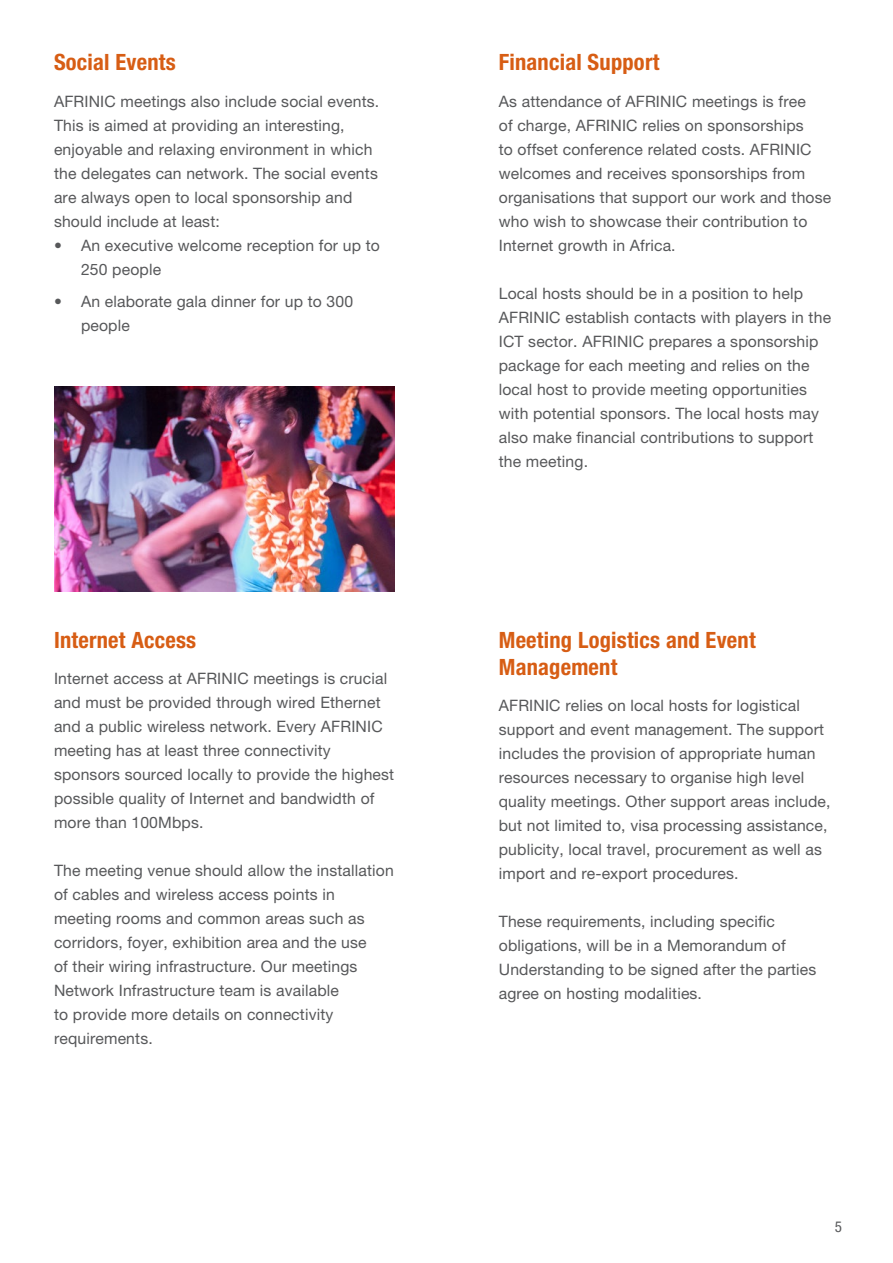
<style>
.page{position:relative;width:893px;height:1263px;background:#fff}
.page>*{position:absolute;margin:0;border:0;box-sizing:border-box;transform-origin:0 0}
.t1{font:700 condensed 22.5px/27px "Helvetica Neue LT Pro";letter-spacing:.01em;color:#d75d14}
.t2{font:15.75px/24px "Helvetica Neue LT Pro";letter-spacing:.01em;color:#57585a}
.t3{font:condensed 15px "Helvetica Neue LT Pro";color:#57585a}
</style>
<div class="page">
<img style="left:54px;top:387px;width:340px;height:204px">
<h1 class="t1" style="left:54px;top:48px;width:123px">Social Events</h1>
<p class="t2" style="left:54px;top:89px;width:327px">AFRINIC meetings also include social events.<br>This is aimed at providing an interesting, enjoyable and relaxing environment in which the delegates can network. The social events are always open to local sponsorship and should include at least:</p>
<p class="t2" style="left:81px;top:233px;width:300px;text-indent:-27px">• An executive welcome reception for up to<br>250 people</p>
<p class="t2" style="left:81px;top:290px;width:274px;text-indent:-27px">• An elaborate gala dinner for up to 300 people</p>
<h1 class="t1" style="left:54px;top:626px;width:144px">Internet Access</h1>
<p class="t2" style="left:54px;top:666px;width:342px">Internet access at AFRINIC meetings is crucial and must be provided through wired Ethernet and a public wireless network. Every AFRINIC meeting has at least three connectivity sponsors sourced locally to provide the highest possible quality of Internet and bandwidth of more than 100Mbps.</p>
<p class="t2" style="left:54px;top:858px;width:341px">The meeting venue should allow the installation of cables and wireless access points in meeting rooms and common areas such as corridors, foyer, exhibition area and the use<br>of their wiring infrastructure. Our meetings Network Infrastructure team is available<br>to provide more details on connectivity requirements.</p>
<h1 class="t1" style="left:499px;top:48px;width:162px">Financial Support</h1>
<p class="t2" style="left:499px;top:89px;width:334px">As attendance of AFRINIC meetings is free<br>of charge, AFRINIC relies on sponsorships<br>to offset conference related costs. AFRINIC welcomes and receives sponsorships from organisations that support our work and those who wish to showcase their contribution to Internet growth in Africa.</p>
<p class="t2" style="left:499px;top:281px;width:334px">Local hosts should be in a position to help AFRINIC establish contacts with players in the ICT sector. AFRINIC prepares a sponsorship package for each meeting and relies on the local host to provide meeting opportunities with potential sponsors. The local hosts may also make financial contributions to support the meeting.</p>
<h1 class="t1" style="left:499px;top:626px;width:258px">Meeting Logistics and Event<br>Management</h1>
<p class="t2" style="left:499px;top:693px;width:333px">AFRINIC relies on local hosts for logistical support and event management. The support includes the provision of appropriate human resources necessary to organise high level quality meetings. Other support areas include, but not limited to, visa processing assistance, publicity, local travel, procurement as well as import and re-export procedures.</p>
<p class="t2" style="left:499px;top:909px;width:319px">These requirements, including specific obligations, will be in a Memorandum of Understanding to be signed after the parties agree on hosting modalities.</p>
<p class="t3" style="left:835px;top:1218px;width:9px">5</p>
</div>
